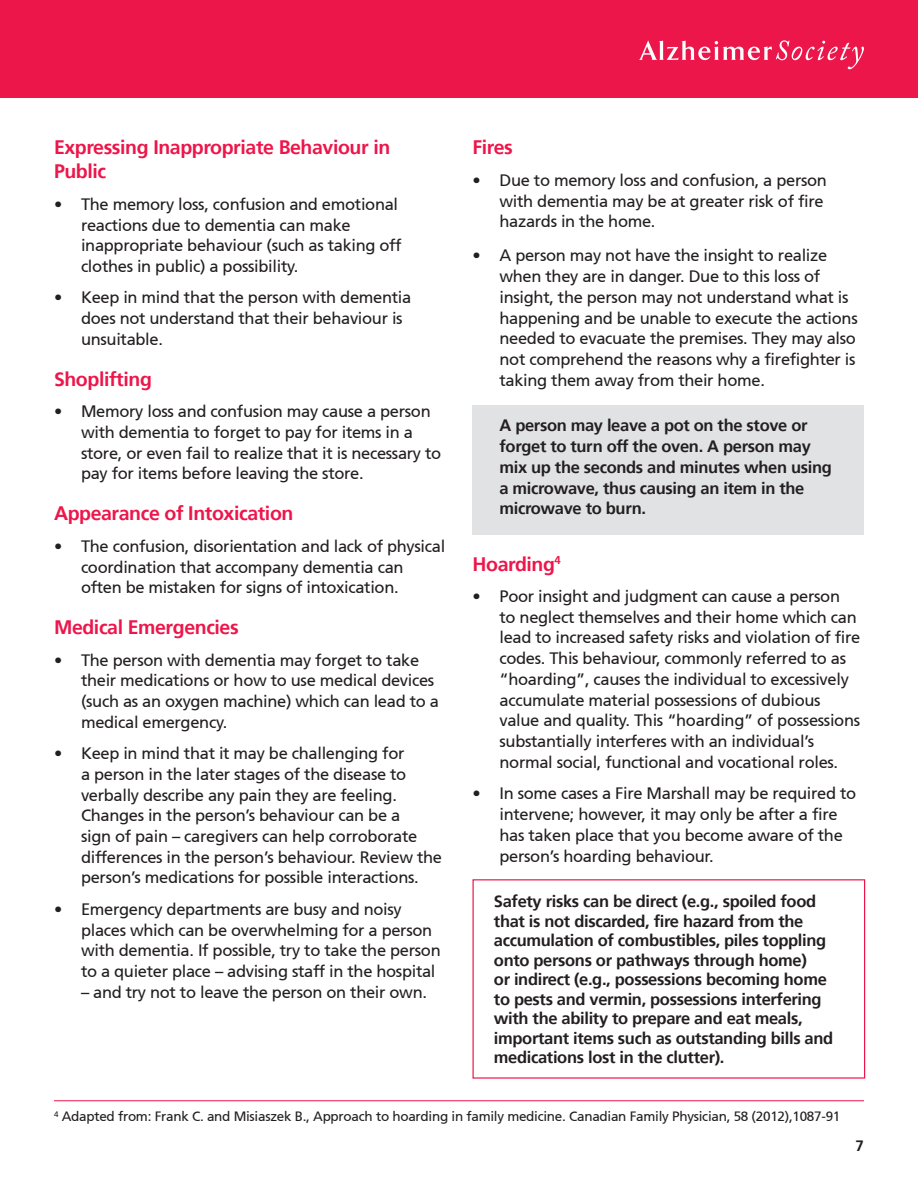
<style>
.page{position:relative;width:918px;height:1188px;background:#fff}
.page>*{position:absolute;margin:0;border:0;box-sizing:border-box;transform-origin:0 0}
.t1{font:700 19.5px/24px "Frutiger 65";letter-spacing:-.02em;color:#ed164b}
.t2{font:16.5px/20.7px "Frutiger 55 Roman";letter-spacing:-.02em;color:#231f20}
.t3{font:700 16.5px/19.5px "Frutiger 65";letter-spacing:-.02em;color:#231f20}
.t4{font:700 15px "Frutiger 65";color:#231f20}
.t5{font:13.5px "Frutiger 55 Roman";letter-spacing:-.02em;color:#231f20}
</style>
<div class="page">
<div style="left:0;top:0;width:918px;height:97px;background:#ed164b"></div>
<svg style="left:639px;top:40px;width:225px;height:29px"></svg>
<div style="left:472px;top:405px;width:392px;height:130px;background:#e1e2e4"></div>
<div style="left:472px;top:879px;width:393px;height:200px;border:1px solid #ed164b"></div>
<hr style="left:54px;top:1100px;width:810px;height:1px;background:#ed164b">
<p class="t1" style="left:54px;top:136px;width:338px">Expressing Inappropriate Behaviour in<br>Public</p>
<p class="t2" style="left:81px;top:194px;width:322px;text-indent:-27px">• The memory loss, confusion and emotional reactions due to dementia can make inappropriate behaviour (such as taking off clothes in public) a possibility.</p>
<p class="t2" style="left:81px;top:287px;width:332px;text-indent:-27px">• Keep in mind that the person with dementia does not understand that their behaviour is unsuitable.</p>
<p class="t1" style="left:54px;top:367px;width:99px">Shoplifting</p>
<p class="t2" style="left:81px;top:401px;width:362px;text-indent:-27px">• Memory loss and confusion may cause a person with dementia to forget to pay for items in a store, or even fail to realize that it is necessary to pay for items before leaving the store.</p>
<p class="t1" style="left:54px;top:502px;width:241px">Appearance of Intoxication</p>
<p class="t2" style="left:81px;top:536px;width:366px;text-indent:-27px">• The confusion, disorientation and lack of physical coordination that accompany dementia can often be mistaken for signs of intoxication.</p>
<p class="t1" style="left:54px;top:615px;width:186px">Medical Emergencies</p>
<p class="t2" style="left:81px;top:650px;width:359px;text-indent:-27px">• The person with dementia may forget to take their medications or how to use medical devices (such as an oxygen machine) which can lead to a medical emergency.</p>
<p class="t2" style="left:81px;top:743px;width:363px;text-indent:-27px">• Keep in mind that it may be challenging for<br>a person in the later stages of the disease to verbally describe any pain they are feeling.<br>Changes in the person’s behaviour can be a<br>sign of pain – caregivers can help corroborate differences in the person’s behaviour. Review the person’s medications for possible interactions.</p>
<p class="t2" style="left:81px;top:899px;width:361px;text-indent:-27px">• Emergency departments are busy and noisy places which can be overwhelming for a person with dementia. If possible, try to take the person to a quieter place – advising staff in the hospital</p>
<p class="t2" style="left:81px;top:982px;width:348px">– and try not to leave the person on their own.</p>
<p class="t1" style="left:472px;top:136px;width:42px">Fires</p>
<p class="t2" style="left:500px;top:170px;width:329px;text-indent:-27px">• Due to memory loss and confusion, a person with dementia may be at greater risk of fire hazards in the home.</p>
<p class="t2" style="left:500px;top:245px;width:360px;text-indent:-27px">• A person may not have the insight to realize when they are in danger. Due to this loss of insight, the person may not understand what is happening and be unable to execute the actions needed to evacuate the premises. They may also not comprehend the reasons why a firefighter is taking them away from their home.</p>
<p class="t3" style="left:500px;top:415px;width:334px;line-height:20.7px">A person may leave a pot on the stove or forget to turn off the oven. A person may mix up the seconds and minutes when using a microwave, thus causing an item in the microwave to burn.</p>
<p class="t1" style="left:472px;top:552px;width:90px">Hoarding<sup>4</sup></p>
<p class="t2" style="left:500px;top:586px;width:362px;text-indent:-27px">• Poor insight and judgment can cause a person<br>to neglect themselves and their home which can lead to increased safety risks and violation of fire codes. This behaviour, commonly referred to as “hoarding”, causes the individual to excessively accumulate material possessions of dubious value and quality. This “hoarding” of possessions substantially interferes with an individual’s normal social, functional and vocational roles.</p>
<p class="t2" style="left:500px;top:783px;width:358px;text-indent:-27px">• In some cases a Fire Marshall may be required to intervene; however, it may only be after a fire has taken place that you become aware of the person’s hoarding behaviour.</p>
<p class="t3" style="left:494px;top:892px;width:341px">Safety risks can be direct (e.g., spoiled food that is not discarded, fire hazard from the accumulation of combustibles, piles toppling onto persons or pathways through home)<br>or indirect (e.g., possessions becoming home to pests and vermin, possessions interfering with the ability to prepare and eat meals, important items such as outstanding bills and medications lost in the clutter).</p>
<p class="t5" style="left:54px;top:1109px;width:788px"><sup>4</sup> Adapted from: Frank C. and Misiaszek B., Approach to hoarding in family medicine. Canadian Family Physician, 58 (2012),1087-91</p>
<p class="t4" style="left:856px;top:1137px;width:10px">7</p>
</div>
